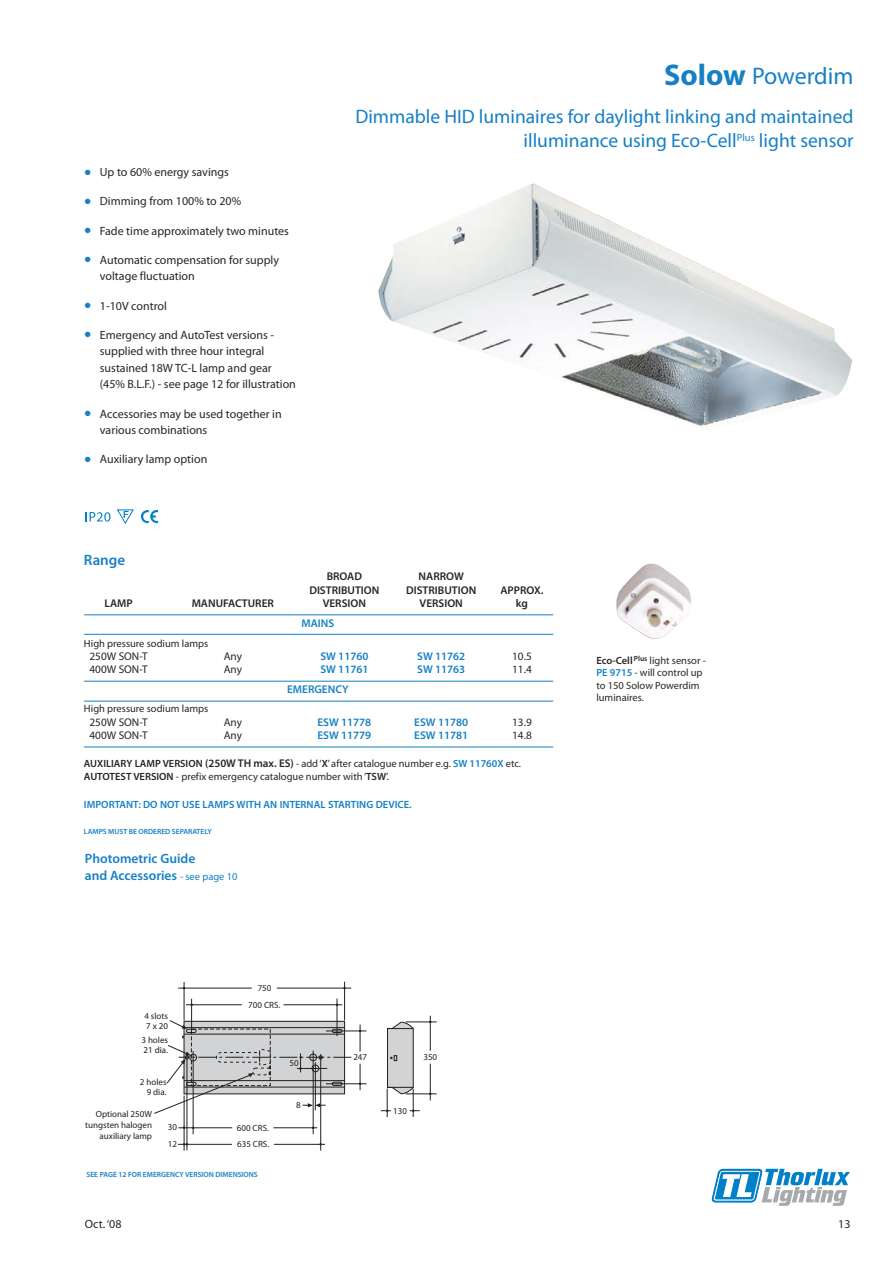
<style>
.page{position:relative;width:893px;height:1263px;background:#fff}
.page>*{position:absolute;margin:0;border:0;box-sizing:border-box;transform-origin:0 0}
.t1{font:24px "Myriad Pro";letter-spacing:-.005em;color:#1680c5}
.t2{font:19.5px/23.4px "Myriad Pro";color:#1680c5;text-align:right}
.t3{font:600 15px "Myriad Pro";color:#1680c5}
.t4{font:600 13.5px/16.2px "Myriad Pro";color:#1680c5}
.t5{font:12px/16.5px "Myriad Pro";color:#272627}
.t6{font:600 11.25px "Myriad Pro";color:#272627}
.t7{font:600 11.25px "Myriad Pro";color:#1680c5}
.t8{font:11.25px "Myriad Pro";color:#272627}
.t9{font:10.5px/12.6px "Myriad Pro";color:#272627}
.t10{font:600 10.5px "Myriad Pro";color:#1680c5}
.t11{font:9px/9.8px "Myriad Pro";color:#231f20}
.t12{font:600 7.5px "Myriad Pro";color:#1680c5}
.s1{color:#1680c5}
.s2{font-weight:700;font-size:30px}
.s3{font-weight:600}
.s4{font-weight:600;font-size:11.25px}
.s5{font-weight:600;color:#1680c5}
.s6{font-weight:400;font-size:10.5px}
</style>
<div class="page">
<hr style="left:186px;top:1005px;width:56px;height:1px;background:#231f20">
<hr style="left:283px;top:1005px;width:59px;height:1px;background:#231f20">
<svg style="left:359px;top:1025px;width:2px;height:27px"></svg>
<svg style="left:359px;top:1064px;width:2px;height:26px"></svg>
<hr style="left:344px;top:982px;width:1px;height:38px;background:#231f20">
<hr style="left:184px;top:982px;width:1px;height:38px;background:#231f20">
<hr style="left:178px;top:988px;width:74px;height:1px;background:#231f20">
<hr style="left:277px;top:988px;width:74px;height:1px;background:#231f20">
<hr style="left:184px;top:1096px;width:1px;height:55px;background:#231f20">
<hr style="left:406px;top:1022px;width:31px;height:1px;background:#231f20">
<hr style="left:406px;top:1094px;width:31px;height:1px;background:#231f20">
<hr style="left:430px;top:1064px;width:1px;height:36px;background:#231f20">
<hr style="left:430px;top:1016px;width:1px;height:35px;background:#231f20">
<svg style="left:381px;top:1022px;width:39px;height:95px"></svg>
<div style="left:184px;top:1021px;width:161px;height:73px;background:#d1d3d4"></div>
<div style="left:184px;top:1021px;width:161px;height:73px;border:1px solid #231f20"></div>
<hr style="left:184px;top:1027px;width:161px;height:1px;background:#231f20">
<hr style="left:184px;top:1034px;width:161px;height:1px;background:#231f20">
<div style="left:186px;top:1029px;width:10px;height:4px;border:1px solid #231f20;border-radius:2px"></div>
<div style="left:332px;top:1029px;width:10px;height:4px;border:1px solid #231f20;border-radius:2px"></div>
<hr style="left:178px;top:1128px;width:54px;height:1px;background:#231f20">
<hr style="left:273px;top:1128px;width:44px;height:1px;background:#231f20">
<hr style="left:186px;top:1144px;width:46px;height:1px;background:#231f20">
<svg style="left:178px;top:1143px;width:9px;height:3px"></svg>
<hr style="left:274px;top:1144px;width:51px;height:1px;background:#231f20">
<hr style="left:326px;top:1031px;width:40px;height:1px;background:#231f20">
<hr style="left:326px;top:1084px;width:40px;height:1px;background:#231f20">
<hr style="left:337px;top:999px;width:1px;height:37px;background:#231f20">
<hr style="left:313px;top:1051px;width:1px;height:83px;background:#231f20">
<hr style="left:193px;top:1051px;width:1px;height:83px;background:#231f20">
<svg style="left:169px;top:1020px;width:18px;height:9px"></svg>
<hr style="left:320px;top:1054px;width:1px;height:97px;background:#231f20">
<hr style="left:187px;top:1054px;width:1px;height:96px;background:#231f20">
<hr style="left:191px;top:999px;width:1px;height:32px;background:#231f20">
<svg style="left:154px;top:1045px;width:197px;height:69px"></svg>
<hr style="left:84px;top:615px;width:469px;height:1px;background:#1680c5">
<hr style="left:84px;top:681px;width:469px;height:1px;background:#1680c5">
<hr style="left:84px;top:634px;width:469px;height:1px;background:#1680c5">
<hr style="left:84px;top:747px;width:469px;height:1px;background:#1680c5">
<hr style="left:84px;top:701px;width:469px;height:1px;background:#1680c5">
<img style="left:378px;top:183px;width:474px;height:247px">
<img style="left:616px;top:563px;width:75px;height:76px">
<svg style="left:117px;top:509px;width:17px;height:15px"></svg>
<svg style="left:141px;top:510px;width:17px;height:13px"></svg>
<svg style="left:86px;top:512px;width:24px;height:10px"></svg>
<svg style="left:712px;top:1169px;width:138px;height:37px"></svg>
<p class="t5" style="left:85px;top:165px;width:145px"><span class="s1">●</span> Up to 60% energy savings</p>
<p class="t5" style="left:85px;top:194px;width:158px"><span class="s1">●</span> Dimming from 100% to 20%</p>
<p class="t5" style="left:85px;top:223px;width:206px"><span class="s1">●</span> Fade time approximately two minutes</p>
<p class="t5" style="left:100px;top:252px;width:181px;text-indent:-15px"><span class="s1">●</span> Automatic compensation for supply voltage fluctuation</p>
<p class="t5" style="left:85px;top:298px;width:83px"><span class="s1">●</span> 1-10V control</p>
<p class="t5" style="left:100px;top:327px;width:198px;text-indent:-15px"><span class="s1">●</span> Emergency and AutoTest versions - supplied with three hour integral sustained 18W TC-L lamp and gear (45% B.L.F.) - see page 12 for illustration</p>
<p class="t5" style="left:100px;top:406px;width:183px;text-indent:-15px"><span class="s1">●</span> Accessories may be used together in various combinations</p>
<p class="t5" style="left:85px;top:452px;width:124px"><span class="s1">●</span> Auxiliary lamp option</p>
<h1 class="t1" style="left:664px;top:67px;width:191px"><span class="s2">Solow</span> Powerdim</h1>
<h2 class="t2" style="left:355px;top:106px;width:500px">Dimmable HID luminaires for daylight linking and maintained illuminance using Eco-Cell<sup>Plus</sup> light sensor</h2>
<p class="t3" style="left:84px;top:554px;width:43px">Range</p>
<p class="t6" style="left:327px;top:572px;width:37px">BROAD</p>
<p class="t6" style="left:419px;top:572px;width:47px">NARROW</p>
<p class="t6" style="left:309px;top:586px;width:72px">DISTRIBUTION</p>
<p class="t6" style="left:406px;top:586px;width:72px">DISTRIBUTION</p>
<p class="t6" style="left:500px;top:586px;width:45px">APPROX.</p>
<p class="t6" style="left:104px;top:599px;width:30px">LAMP</p>
<p class="t6" style="left:192px;top:599px;width:84px">MANUFACTURER</p>
<p class="t6" style="left:323px;top:599px;width:45px">VERSION</p>
<p class="t6" style="left:420px;top:599px;width:45px">VERSION</p>
<p class="t6" style="left:516px;top:599px;width:14px">kg</p>
<p class="t7" style="left:301px;top:619px;width:34px">MAINS</p>
<p class="t9" style="left:84px;top:637px;width:126px">High pressure sodium lamps</p>
<p class="t8" style="left:89px;top:652px;width:60px">250W SON-T</p>
<p class="t8" style="left:224px;top:652px;width:20px">Any</p>
<p class="t7" style="left:320px;top:652px;width:50px">SW 11760</p>
<p class="t7" style="left:417px;top:652px;width:50px">SW 11762</p>
<p class="t8" style="left:512px;top:652px;width:21px">10.5</p>
<p class="t8" style="left:89px;top:665px;width:60px">400W SON-T</p>
<p class="t8" style="left:224px;top:665px;width:20px">Any</p>
<p class="t7" style="left:320px;top:665px;width:50px">SW 11761</p>
<p class="t7" style="left:417px;top:665px;width:50px">SW 11763</p>
<p class="t8" style="left:512px;top:665px;width:21px">11.4</p>
<p class="t7" style="left:287px;top:685px;width:63px">EMERGENCY</p>
<p class="t9" style="left:84px;top:703px;width:126px">High pressure sodium lamps</p>
<p class="t8" style="left:89px;top:717px;width:60px">250W SON-T</p>
<p class="t8" style="left:224px;top:717px;width:20px">Any</p>
<p class="t7" style="left:317px;top:717px;width:55px">ESW 11778</p>
<p class="t7" style="left:414px;top:717px;width:55px">ESW 11780</p>
<p class="t8" style="left:512px;top:717px;width:21px">13.9</p>
<p class="t8" style="left:89px;top:731px;width:60px">400W SON-T</p>
<p class="t8" style="left:224px;top:731px;width:20px">Any</p>
<p class="t7" style="left:317px;top:731px;width:55px">ESW 11779</p>
<p class="t7" style="left:414px;top:731px;width:55px">ESW 11781</p>
<p class="t8" style="left:512px;top:731px;width:21px">14.8</p>
<p class="t9" style="left:84px;top:758px;width:439px"><span class="s3">AUXILIARY LAMP VERSION</span> <span class="s4">(250W TH max. ES)</span> - add ‘<span class="s3">X</span>’ after catalogue number e.g. <span class="s5">SW 11760X</span> etc.<br><span class="s3">AUTOTEST VERSION</span> - prefix emergency catalogue number with ‘<span class="s3">TSW</span>’.</p>
<p class="t10" style="left:84px;top:801px;width:329px">IMPORTANT: DO NOT USE LAMPS WITH AN INTERNAL STARTING DEVICE.</p>
<p class="t12" style="left:84px;top:829px;width:129px">LAMPS MUST BE ORDERED SEPARATELY</p>
<p class="t4" style="left:85px;top:852px;width:154px">Photometric Guide<br>and Accessories <span class="s6">- see page 10</span></p>
<p class="t11" style="left:144px;top:1012px;width:25px">4 slots<br>7x20</p>
<p class="t11" style="left:141px;top:1036px;width:28px">3 holes<br>21 dia.</p>
<p class="t11" style="left:140px;top:1078px;width:28px;text-align:right">2 holes<br>9 dia.</p>
<p class="t11" style="left:85px;top:1109px;width:68px;line-height:10.8px;text-align:right">Optional 250W tungsten halogen auxiliary lamp</p>
<p class="t11" style="left:168px;top:1123px;width:11px">30</p>
<p class="t11" style="left:168px;top:1140px;width:11px">12</p>
<p class="t11" style="left:248px;top:981px;width:34px;line-height:16.2px;text-align:center">750<br>700 CRS.</p>
<p class="t11" style="left:237px;top:1120px;width:34px;line-height:16.8px">600 CRS.<br>635 CRS.</p>
<p class="t12" style="left:87px;top:1171px;width:173px">SEE PAGE 12 FOR EMERGENCY VERSION DIMENSIONS</p>
<p class="t11" style="left:289px;top:1058px;width:11px">50</p>
<p class="t11" style="left:296px;top:1101px;width:6px">8</p>
<p class="t11" style="left:353px;top:1053px;width:15px">247</p>
<p class="t11" style="left:423px;top:1052px;width:15px">350</p>
<p class="t11" style="left:393px;top:1106px;width:15px">130</p>
<p class="t9" style="left:596px;top:655px;width:111px"><span class="s3">Eco-Cell</span> <sup>Plus</sup> light sensor -<br><span class="s5">PE 9715</span> - will control up to 150 Solow Powerdim luminaires.</p>
<p class="t5" style="left:85px;top:1216px;width:38px">Oct. ‘08</p>
<p class="t5" style="left:838px;top:1216px;width:14px">13</p>
</div>
